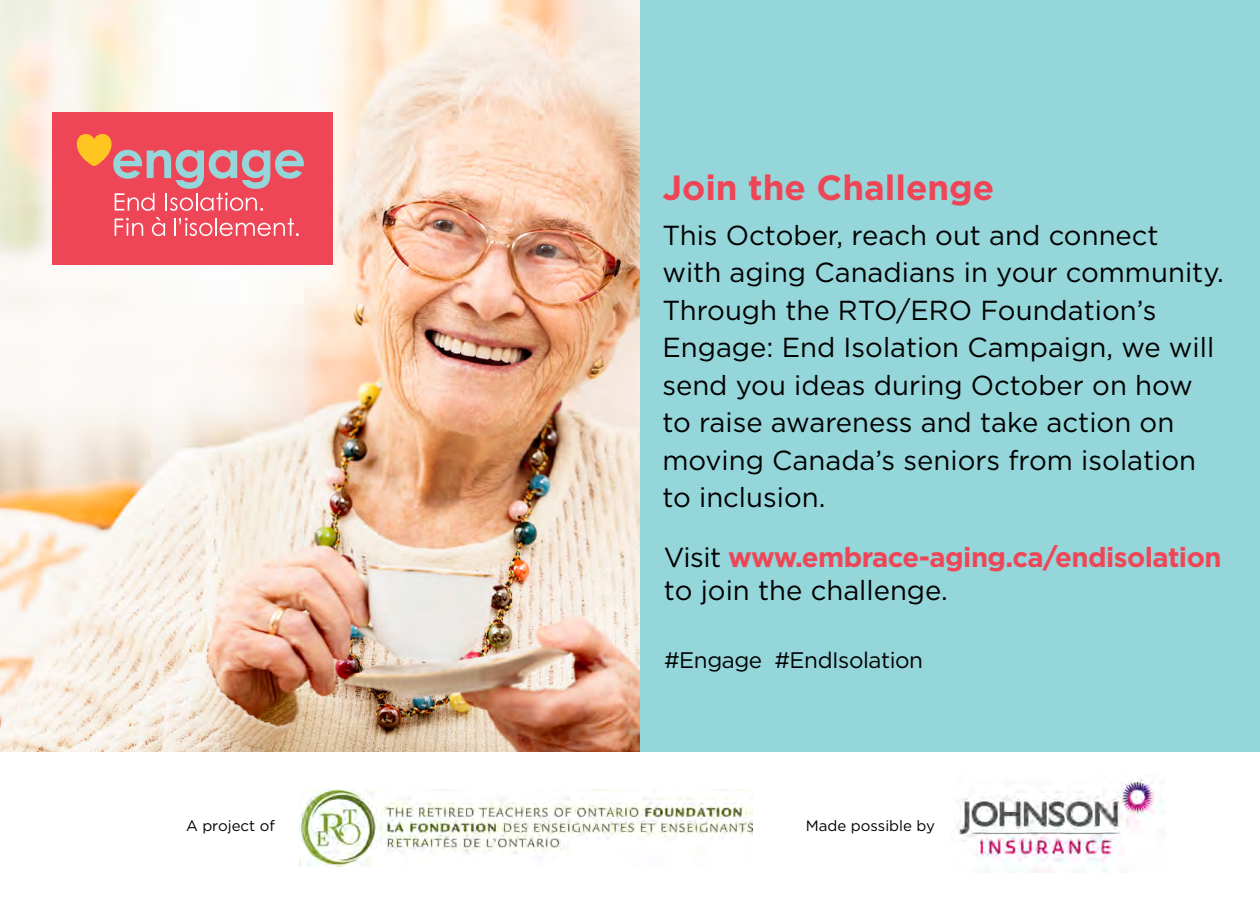
<style>
.page{position:relative;width:1260px;height:900px;background:#fff}
.page>*{position:absolute;margin:0;border:0;box-sizing:border-box;transform-origin:0 0}
.t1{font:700 35px "Gotham";color:#ef4657}
.t2{font:27.5px/37.5px "Gotham";color:#000}
.t3{font:700 27.5px/33px "Gotham";letter-spacing:-.02em;color:#ef4657}
.t4{font:22.5px "Gotham";letter-spacing:-.02em;color:#000}
.t5{font:15px "Gotham";color:#000}
.s1{font-weight:400;color:#000}
</style>
<div class="page">
<img style="left:0;top:0;width:640px;height:751px">
<div style="left:640px;top:0;width:620px;height:751px;background:#94d6da"></div>
<div style="left:52px;top:112px;width:280px;height:153px;background:#ef4657"></div>
<svg style="left:115px;top:218px;width:28px;height:18px"></svg>
<svg style="left:152px;top:217px;width:13px;height:19px"></svg>
<svg style="left:175px;top:218px;width:124px;height:18px"></svg>
<svg style="left:77px;top:134px;width:227px;height:77px"></svg>
<img style="left:299px;top:790px;width:454px;height:76px">
<img style="left:956px;top:779px;width:210px;height:94px">
<p class="t1" style="left:662px;top:165px;width:333px">Join the Challenge</p>
<p class="t2" style="left:662px;top:216px;width:563px">This October, reach out and connect with aging Canadians in your community.<br>Through the RTO/ERO Foundation’s Engage: End Isolation Campaign, we will send you ideas during October on how to raise awareness and take action on moving Canada’s seniors from isolation to inclusion.</p>
<p class="t3" style="left:664px;top:540px;width:559px"><span class="s1">Visit</span> www.embrace-aging.ca/endisolation <span class="s1">to join the challenge.</span></p>
<p class="t4" style="left:664px;top:646px;width:261px">#Engage #EndIsolation</p>
<p class="t5" style="left:186px;top:816px;width:90px">A project of</p>
<p class="t5" style="left:806px;top:816px;width:131px">Made possible by</p>
</div>
